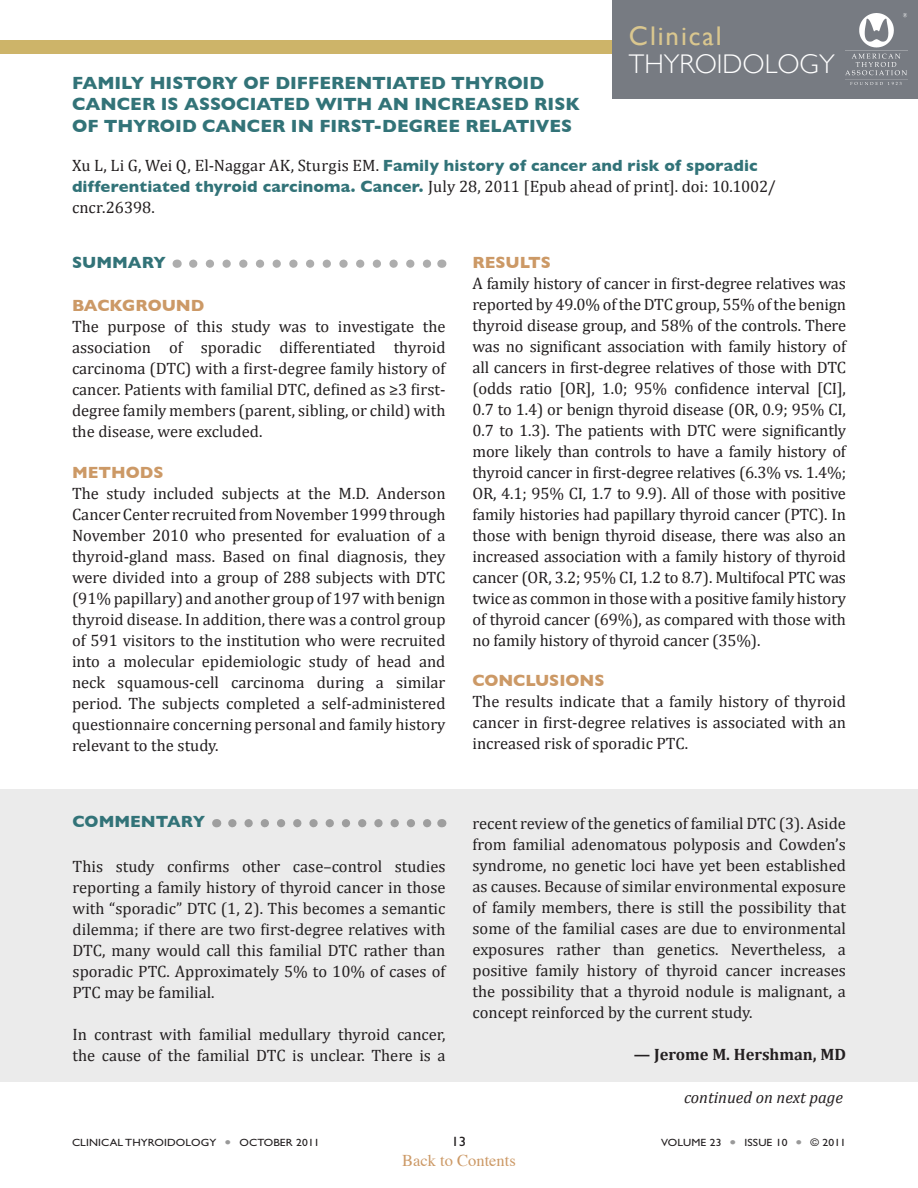
<style>
.page{position:relative;width:918px;height:1188px;background:#fff}
.page>*{position:absolute;margin:0;border:0;box-sizing:border-box;transform-origin:0 0}
.t1{font:300 27px/28.5px "Gill Sans";color:#fff}
.Topic_Header{font:700 18px/21.6px "Gill Sans";color:#327378}
.body_summary{font:16.5px/21px "Cambria";color:#231f20;text-align:justify}
.Full_reference{font:16.5px/21px "Cambria";letter-spacing:-.005em;color:#231f20}
.Body_Head_2{font:700 16.5px "Gill Sans";color:#c96}
.commentary_name{font:700 16.5px "Cambria";color:#231f20}
.body_summary-2{font:italic 16.5px "Cambria";color:#231f20}
.t2{font:16.5px "Times";color:#c96}
.Commentary{font:700 16.5px "Gill Sans";color:#327378}
.summary{font:700 16.5px "Gill Sans";color:#327378}
.t3{font:13.5px "Gill Sans Std";color:#231f20;scale:1.1 1}
.t4{font:10.5px "Gill Sans Std";letter-spacing:.01em;color:#231f20;scale:1.1 1}
.s1{font-weight:400;color:#dac78f}
.s2{font-family:"Gill Sans";font-weight:700;color:#327378}
.s3{color:#999}
</style>
<div class="page">
<svg style="left:193px;top:260px;width:238px;height:8px"></svg>
<div style="left:0;top:40px;width:846px;height:14px;background:#cdb469"></div>
<div style="left:612px;top:0;width:306px;height:99px;background:#777b82"></div>
<img style="left:846px;top:14px;width:62px;height:70px">
<div style="left:0;top:789px;width:918px;height:293px;background:#ebebeb"></div>
<svg style="left:232px;top:819px;width:200px;height:8px"></svg>
<p class="t1" style="left:629px;top:21px;width:207px"><span class="s1">Clinical<br></span>THYROIDOLOGY</p>
<p class="Topic_Header" style="left:72px;top:72px;width:509px">FAMILY HISTORY OF DIFFERENTIATED THYROID<br>CANCER IS ASSOCIATED WITH AN INCREASED RISK<br>OF THYROID CANCER IN FIRST-DEGREE RELATIVES</p>
<p class="Full_reference" style="left:72px;top:155px;width:705px">Xu L, Li G, Wei Q, El-Naggar AK, Sturgis EM. <span class="s2">Family history of cancer and risk of sporadic differentiated thyroid carcinoma. Cancer.</span> July 28, 2011 [Epub ahead of print]. doi: 10.1002/ cncr.26398.</p>
<p class="summary" style="left:72px;top:253px;width:95px">SUMMARY</p>
<p class="Body_Head_2" style="left:72px;top:296px;width:134px">BACKGROUND</p>
<p class="body_summary" style="left:72px;top:316px;width:375px">The purpose of this study was to investigate the association of sporadic differentiated thyroid carcinoma (DTC) with a first-degree family history of cancer. Patients with familial DTC, defined as ≥3 first&shy;degree family members (parent, sibling, or child) with the disease, were excluded.</p>
<p class="Body_Head_2" style="left:72px;top:463px;width:93px">METHODS</p>
<p class="body_summary" style="left:72px;top:483px;width:375px">The study included subjects at the M.D. Anderson Cancer Center recruited from November 1999 through November 2010 who presented for evaluation of a thyroid-gland mass. Based on final diagnosis, they were divided into a group of 288 subjects with DTC (91% papillary) and another group of 197 with benign thyroid disease. In addition, there was a control group of 591 visitors to the institution who were recruited into a molecular epidemiologic study of head and neck squamous-cell carcinoma during a similar period. The subjects completed a self-administered questionnaire concerning personal and family history relevant to the study.</p>
<p class="Commentary" style="left:73px;top:812px;width:134px">COMMENTARY</p>
<p class="body_summary" style="left:73px;top:856px;width:374px">This study confirms other case–control studies reporting a family history of thyroid cancer in those with “sporadic” DTC (1, 2). This becomes a semantic dilemma; if there are two first-degree relatives with DTC, many would call this familial DTC rather than sporadic PTC. Approximately 5% to 10% of cases of PTC may be familial.</p>
<p class="body_summary" style="left:73px;top:1024px;width:374px">In contrast with familial medullary thyroid cancer, the cause of the familial DTC is unclear. There is a</p>
<p class="Body_Head_2" style="left:472px;top:253px;width:80px">RESULTS</p>
<p class="body_summary" style="left:472px;top:273px;width:375px">A family history of cancer in first-degree relatives was reported by 49.0% of the DTC group, 55% of the benign thyroid disease group, and 58% of the controls. There was no significant association with family history of all cancers in first-degree relatives of those with DTC (odds ratio [OR], 1.0; 95% confidence interval [CI], 0.7 to 1.4) or benign thyroid disease (OR, 0.9; 95% CI, 0.7 to 1.3). The patients with DTC were significantly more likely than controls to have a family history of thyroid cancer in first-degree relatives (6.3% vs. 1.4%; OR, 4.1; 95% CI, 1.7 to 9.9). All of those with positive family histories had papillary thyroid cancer (PTC). In those with benign thyroid disease, there was also an increased association with a family history of thyroid cancer (OR, 3.2; 95% CI, 1.2 to 8.7). Multifocal PTC was twice as common in those with a positive family history of thyroid cancer (69%), as compared with those with no family history of thyroid cancer (35%).</p>
<p class="Body_Head_2" style="left:472px;top:671px;width:133px">CONCLUSIONS</p>
<p class="body_summary" style="left:472px;top:691px;width:375px">The results indicate that a family history of thyroid cancer in first-degree relatives is associated with an increased risk of sporadic PTC.</p>
<p class="body_summary" style="left:472px;top:813px;width:375px">recent review of the genetics of familial DTC (3). Aside from familial adenomatous polyposis and Cowden’s syndrome, no genetic loci have yet been established as causes. Because of similar environmental exposure of family members, there is still the possibility that some of the familial cases are due to environmental exposures rather than genetics. Nevertheless, a positive family history of thyroid cancer increases the possibility that a thyroid nodule is malignant, a concept reinforced by the current study.</p>
<p class="commentary_name" style="left:634px;top:1044px;width:214px">— Jerome M. Hershman, MD</p>
<p class="body_summary-2" style="left:684px;top:1088px;width:160px">continued on next page</p>
<p class="t4" style="left:72px;top:1137px;width:227px">CLINICAL THYROIDOLOGY <span class="s3">●</span> OCTOBER 2011</p>
<p class="t3" style="left:451px;top:1134px;width:15px">13</p>
<p class="t4" style="left:661px;top:1137px;width:170px">VOLUME 23 <span class="s3">●</span> ISSUE 10 <span class="s3">●</span> © 2011</p>
<p class="t2" style="left:402px;top:1145px;width:115px">Back to Contents</p>
</div>
